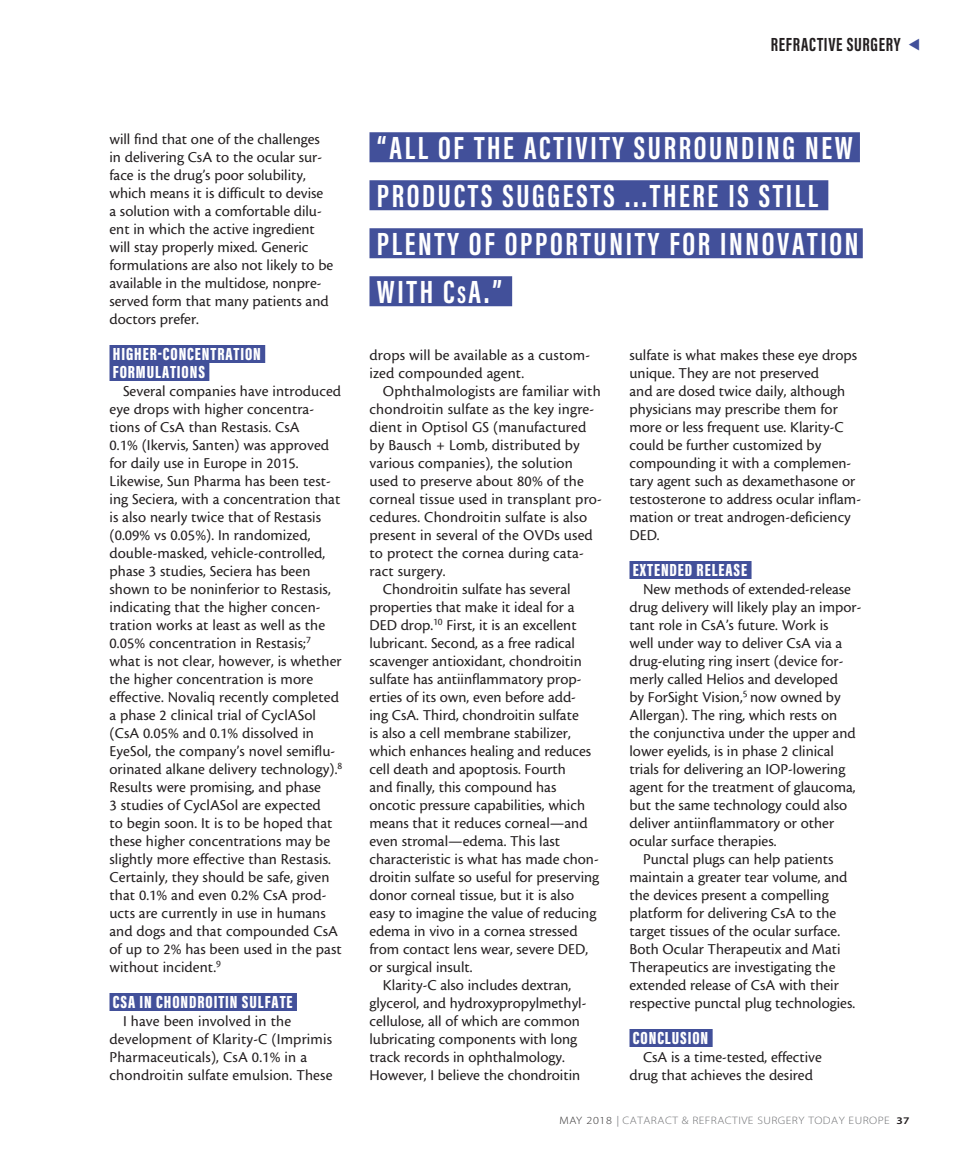
<style>
.page{position:relative;width:972px;height:1161px;background:#fff}
.page>*{position:absolute;margin:0;border:0;box-sizing:border-box;transform-origin:0 0}
.pullquote_highlight{font:700 33px "Acumin Pro Extra Cond";letter-spacing:.08em;color:#fff}
.t1{font:700 19.5px "Acumin Pro Extra Cond";letter-spacing:.035em;color:#231f20}
.lead-in_highlighted{font:900 18px "Acumin Pro Extra Cond";letter-spacing:.05em;color:#fff}
.body{font:15.75px/18px "Cronos MM 408 10";color:#231f20}
.t2{font:10.8px "Myriad MM 215 600";letter-spacing:.04em;color:#6c6d70;scale:1.11 1}
.s1{font-size:24.75px}
.s2{color:#312f30}
.s3{font-family:"Myriad MM 400 600";color:#939598}
.s4{font-family:"Myriad MM 565 600";font-size:10.2px;color:#231f20}
</style>
<div class="page">
<div style="left:110px;top:345px;width:155px;height:18px;background:#42509a"></div>
<div style="left:110px;top:363px;width:99px;height:18px;background:#42509a"></div>
<div style="left:110px;top:993px;width:187px;height:18px;background:#42509a"></div>
<div style="left:630px;top:561px;width:122px;height:18px;background:#42509a"></div>
<div style="left:630px;top:1029px;width:83px;height:18px;background:#42509a"></div>
<div style="left:369px;top:132px;width:491px;height:30px;background:#42509a"></div>
<div style="left:369px;top:180px;width:459px;height:30px;background:#42509a"></div>
<div style="left:369px;top:228px;width:494px;height:30px;background:#42509a"></div>
<div style="left:369px;top:276px;width:143px;height:30px;background:#42509a"></div>
<p class="t1" style="left:771px;top:32px;width:131px">REFRACTIVE SURGERY</p>
<p class="body" style="left:110px;top:130px;width:225px">will find that one of the challenges in delivering CsA to the ocular sur&shy;face is the drug’s poor solubility, which means it is difficult to devise a solution with a comfortable dilu&shy;ent in which the active ingredient will stay properly mixed. Generic formulations are also not likely to be available in the multidose, nonpre&shy;served form that many patients and doctors prefer.</p>
<p class="lead-in_highlighted" style="left:113px;top:343px;width:149px">HIGHER-CONCENTRATION</p>
<p class="lead-in_highlighted" style="left:113px;top:361px;width:94px">FORMULATIONS</p>
<p class="body" style="left:110px;top:382px;width:234px;text-indent:14px">Several companies have introduced eye drops with higher concentra&shy;tions of CsA than Restasis. CsA<br>0.1% (Ikervis, Santen) was approved for daily use in Europe in 2015.<br>Likewise, Sun Pharma has been test&shy;ing Seciera, with a concentration that is also nearly twice that of Restasis (0.09% vs 0.05%). In randomized, double-masked, vehicle-controlled, phase 3 studies, Seciera has been shown to be noninferior to Restasis, indicating that the higher concen&shy;tration works at least as well as the 0.05% concentration in Restasis;<sup>7 </sup>what is not clear, however, is whether the higher concentration is more effective. Novaliq recently completed a phase 2 clinical trial of CyclASol (CsA 0.05% and 0.1% dissolved in EyeSol, the company’s novel semiflu&shy;orinated alkane delivery technology).<sup>8<br></sup>Results were promising, and phase<br>3 studies of CyclASol are expected<br>to begin soon. It is to be hoped that these higher concentrations may be slightly more effective than Restasis.<br>Certainly, they should be safe, given that 0.1% and even 0.2% CsA prod&shy;ucts are currently in use in humans and dogs and that compounded CsA of up to 2% has been used in the past without incident.<sup>9</sup></p>
<p class="lead-in_highlighted" style="left:113px;top:991px;width:181px">CSA IN CHONDROITIN SULFATE</p>
<p class="body" style="left:110px;top:1012px;width:224px;text-indent:14px">I have been involved in the development of Klarity-C (Imprimis Pharmaceuticals), CsA 0.1% in a chondroitin sulfate emulsion. These</p>
<p class="pullquote_highlight" style="left:377px;top:128px;width:477px">“ALL OF THE ACTIVITY SURROUNDING NEW</p>
<p class="pullquote_highlight" style="left:377px;top:176px;width:443px">PRODUCTS SUGGESTS ...THERE IS STILL</p>
<p class="pullquote_highlight" style="left:377px;top:224px;width:483px">PLENTY OF OPPORTUNITY FOR INNOVATION</p>
<p class="pullquote_highlight" style="left:377px;top:272px;width:127px">WITH C<span class="s1">s</span>A.”</p>
<p class="body" style="left:369px;top:346px;width:222px">drops will be available as a custom&shy;ized compounded agent.</p>
<p class="body" style="left:369px;top:382px;width:234px;text-indent:14px">Ophthalmologists are familiar with chondroitin sulfate as the key ingre&shy;dient in Optisol GS (manufactured by Bausch + Lomb, distributed by various companies), the solution used to preserve about 80% of the corneal tissue used in transplant pro&shy;cedures. Chondroitin sulfate is also present in several of the OVDs used to protect the cornea during cata&shy;ract surgery.</p>
<p class="body" style="left:369px;top:580px;width:231px;text-indent:14px">Chondroitin sulfate has several properties that make it ideal for a DED drop.<sup>10</sup> First, it is an excellent lubricant. Second, as a free radical scavenger antioxidant, chondroitin sulfate has antiinflammatory prop&shy;erties of its own, even before add-<br>ing CsA. Third, chondroitin sulfate<br>is also a cell membrane stabilizer, which enhances healing and reduces cell death and apoptosis. Fourth<br>and finally, this compound has oncotic pressure capabilities, which means that it reduces corneal—and even stromal—edema. This last characteristic is what has made chon&shy;droitin sulfate so useful for preserving donor corneal tissue, but it is also easy to imagine the value of reducing edema in vivo in a cornea stressed from contact lens wear, severe DED, or surgical insult.</p>
<p class="body" style="left:369px;top:976px;width:219px;text-indent:14px">Klarity-C also includes dextran, glycerol, and hydroxypropylmethyl&shy;cellulose, all of which are common lubricating components with long track records in ophthalmology.<br>However, I believe the chondroitin</p>
<p class="body" style="left:630px;top:346px;width:233px">sulfate is what makes these eye drops unique. They are not preserved<br>and are dosed twice daily, although physicians may prescribe them for more or less frequent use. Klarity-C could be further customized by compounding it with a complemen&shy;tary agent such as dexamethasone or testosterone to address ocular inflam&shy;mation or treat androgen-deficiency<br>DED.</p>
<p class="lead-in_highlighted" style="left:633px;top:559px;width:116px">EXTENDED RELEASE</p>
<p class="body" style="left:630px;top:580px;width:233px;text-indent:14px">New methods of extended-release drug delivery will likely play an impor&shy;tant role in CsA’s future. Work is<br>well under way to deliver CsA via a drug-eluting ring insert (device for&shy;merly called Helios and developed<br>by ForSight Vision,<sup>5</sup> now owned by Allergan). The ring, which rests on<br>the conjunctiva under the upper and lower eyelids, is in phase 2 clinical trials for delivering an IOP-lowering agent for the treatment of glaucoma, but the same technology could also deliver antiinflammatory or other ocular surface therapies.</p>
<p class="body" style="left:630px;top:850px;width:227px;text-indent:14px">Punctal plugs can help patients maintain a greater tear volume, and the devices present a compelling platform for delivering CsA to the target tissues of the ocular surface.<br>Both Ocular Therapeutix and Mati Therapeutics are investigating the extended release of CsA with their respective punctal plug technologies.</p>
<p class="lead-in_highlighted" style="left:633px;top:1027px;width:77px">CONCLUSION</p>
<p class="body" style="left:630px;top:1048px;width:194px;text-indent:14px">CsA is a time-tested, effective drug that achieves the desired</p>
<p class="t2" style="left:559px;top:1115px;width:317px"><span class="s2">MAY 2018</span> <span class="s3">|</span> CATARACT &amp; REFRACTIVE SURGERY TODAY EUROPE <span class="s4">37</span></p>
</div>
